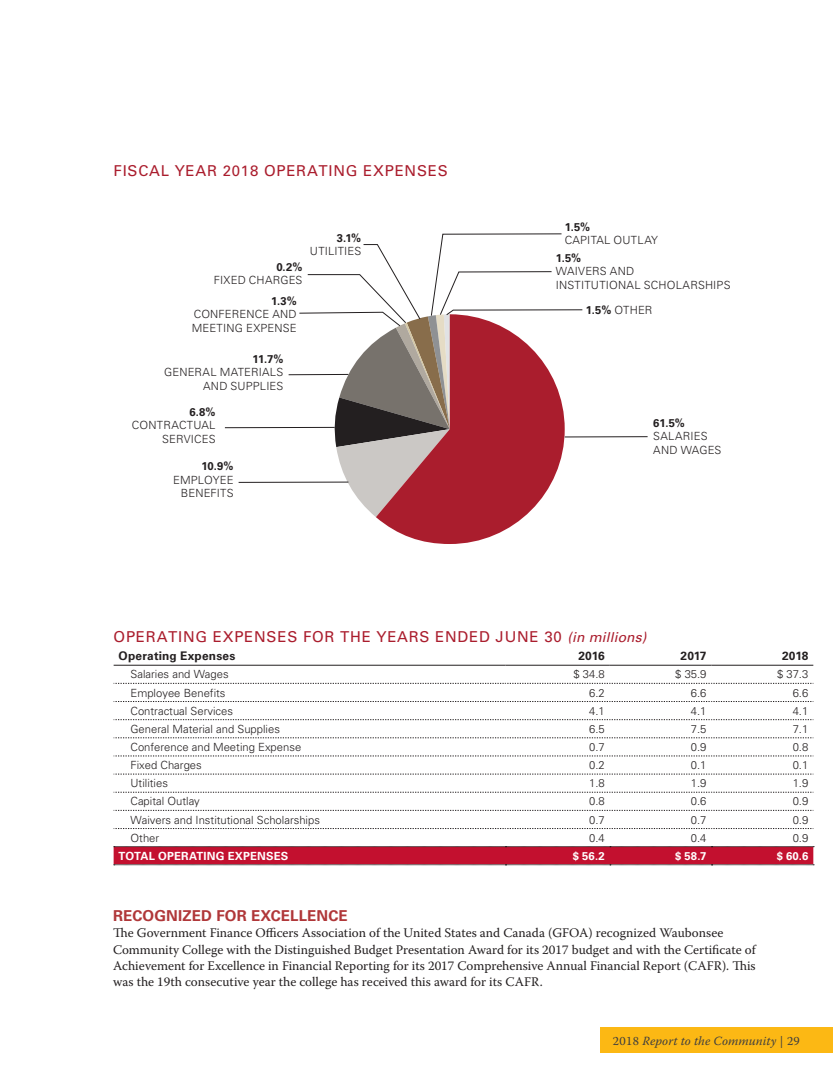
<style>
.page{position:relative;width:833px;height:1080px;background:#fff}
.page>*{position:absolute;margin:0;border:0;box-sizing:border-box;transform-origin:0 0}
.t1{font:15px "Univers LT Std";letter-spacing:.05em;color:#aa1d2d}
.t2{font:700 15px "Univers LT Std";letter-spacing:.01em;color:#b03739}
.t3{font:13.12px/16.2px "Warnock Pro";color:#231f20}
.t4{font:italic 12.5px "Warnock Pro";letter-spacing:.01em;color:#3e3e3f}
.t5{font:700 11.88px "Univers LT Std";letter-spacing:.015em;color:#231f20}
.t6{font:300 11.25px/13.5px "Univers LT Std";color:#231f20;text-align:right}
.t7{font:700 11.25px "Univers LT Std";color:#231f20}
.t8{font:700 11.25px "Univers LT Std";letter-spacing:.015em;color:#fff}
.t9{font:300 11.25px/13.5px "Univers LT Std";letter-spacing:.02em;color:#231f20}
.t10{font:300 11.25px "Univers LT Std";letter-spacing:.025em;color:#231f20}
.s1{font-weight:700}
.s2{font-style:italic;font-size:13.75px}
.s3{font-style:normal}
</style>
<div class="page">
<div style="left:600px;top:1028px;width:232px;height:25px;background:#fcb814"></div>
<svg style="left:114px;top:683px;width:699px;height:1px"></svg>
<svg style="left:114px;top:701px;width:699px;height:1px"></svg>
<svg style="left:114px;top:719px;width:699px;height:1px"></svg>
<svg style="left:114px;top:738px;width:699px;height:1px"></svg>
<svg style="left:114px;top:756px;width:699px;height:1px"></svg>
<svg style="left:114px;top:774px;width:699px;height:1px"></svg>
<svg style="left:114px;top:792px;width:699px;height:1px"></svg>
<svg style="left:114px;top:810px;width:699px;height:1px"></svg>
<svg style="left:114px;top:828px;width:699px;height:1px"></svg>
<hr style="left:114px;top:665px;width:391px;height:1px;background:#231f20">
<hr style="left:505px;top:665px;width:104px;height:1px;background:#231f20">
<hr style="left:609px;top:665px;width:102px;height:1px;background:#231f20">
<hr style="left:711px;top:665px;width:102px;height:1px;background:#231f20">
<svg style="left:114px;top:846px;width:700px;height:20px;background:#bc223c"></svg>
<svg style="left:376px;top:517px;width:148px;height:27px;fill:#aa1d2d"></svg>
<hr style="left:564px;top:436px;width:83px;height:1px;background:#231f20">
<svg style="left:299px;top:233px;width:284px;height:284px"></svg>
<hr style="left:288px;top:374px;width:60px;height:1px;background:#231f20">
<hr style="left:225px;top:427px;width:110px;height:1px;background:#231f20">
<hr style="left:238px;top:482px;width:110px;height:1px;background:#231f20">
<h1 class="t1" style="left:114px;top:162px;width:335px">FISCAL YEAR 2018 OPERATING EXPENSES</h1>
<p class="t7" style="left:276px;top:260px;width:28px">0.2%</p>
<p class="t6" style="left:214px;top:274px;width:90px">FIXED CHARGES</p>
<p class="t7" style="left:271px;top:294px;width:27px">1.3%</p>
<p class="t6" style="left:192px;top:307px;width:106px;text-align:left">CONFERENCE AND<br>MEETING EXPENSE</p>
<p class="t7" style="left:252px;top:352px;width:32px">11.7%</p>
<p class="t6" style="left:164px;top:366px;width:120px">GENERAL MATERIALS<br>AND SUPPLIES</p>
<p class="t7" style="left:189px;top:405px;width:28px">6.8%</p>
<p class="t6" style="left:132px;top:418px;width:85px">CONTRACTUAL<br>SERVICES</p>
<p class="t7" style="left:201px;top:460px;width:33px">10.9%</p>
<p class="t6" style="left:173px;top:473px;width:62px">EMPLOYEE<br>BENEFITS</p>
<p class="t7" style="left:337px;top:231px;width:26px">3.1%</p>
<p class="t6" style="left:310px;top:244px;width:53px">UTILITIES</p>
<p class="t7" style="left:564px;top:220px;width:27px">1.5%</p>
<p class="t10" style="left:564px;top:234px;width:95px">CAPITAL OUTLAY</p>
<p class="t7" style="left:556px;top:251px;width:27px">1.5%</p>
<p class="t9" style="left:556px;top:265px;width:176px">WAIVERS AND<br>INSTITUTIONAL SCHOLARSHIPS</p>
<p class="t6" style="left:586px;top:303px;width:68px"><span class="s1">1.5%</span> OTHER</p>
<p class="t7" style="left:653px;top:416px;width:33px">61.5%</p>
<p class="t6" style="left:653px;top:430px;width:70px;text-align:left">SALARIES<br>AND WAGES</p>
<h1 class="t1" style="left:114px;top:627px;width:534px">OPERATING EXPENSES FOR THE YEARS ENDED JUNE 30 <span class="s2">(in millions)</span></h1>
<p class="t5" style="left:119px;top:649px;width:118px">Operating Expenses</p>
<p class="t5" style="left:578px;top:649px;width:28px">2016</p>
<p class="t5" style="left:680px;top:649px;width:27px">2017</p>
<p class="t5" style="left:782px;top:649px;width:28px">2018</p>
<p class="t6" style="left:130px;top:668px;width:100px">Salaries and Wages</p>
<p class="t6" style="left:573px;top:668px;width:33px">$ 34.8</p>
<p class="t6" style="left:675px;top:668px;width:33px">$ 35.9</p>
<p class="t6" style="left:777px;top:668px;width:33px">$ 37.3</p>
<p class="t6" style="left:130px;top:686px;width:97px">Employee Benefits</p>
<p class="t6" style="left:589px;top:686px;width:17px">6.2</p>
<p class="t6" style="left:691px;top:686px;width:17px">6.6</p>
<p class="t6" style="left:792px;top:686px;width:17px">6.6</p>
<p class="t6" style="left:130px;top:704px;width:104px">Contractual Services</p>
<p class="t6" style="left:589px;top:704px;width:17px">4.1</p>
<p class="t6" style="left:691px;top:704px;width:17px">4.1</p>
<p class="t6" style="left:792px;top:704px;width:17px">4.1</p>
<p class="t6" style="left:130px;top:722px;width:151px">General Material and Supplies</p>
<p class="t6" style="left:589px;top:722px;width:17px">6.5</p>
<p class="t6" style="left:691px;top:722px;width:17px">7.5</p>
<p class="t6" style="left:792px;top:722px;width:17px">7.1</p>
<p class="t6" style="left:130px;top:740px;width:172px">Conference and Meeting Expense</p>
<p class="t6" style="left:589px;top:740px;width:17px">0.7</p>
<p class="t6" style="left:691px;top:740px;width:17px">0.9</p>
<p class="t6" style="left:792px;top:740px;width:17px">0.8</p>
<p class="t6" style="left:130px;top:758px;width:73px">Fixed Charges</p>
<p class="t6" style="left:589px;top:758px;width:17px">0.2</p>
<p class="t6" style="left:691px;top:758px;width:17px">0.1</p>
<p class="t6" style="left:792px;top:758px;width:17px">0.1</p>
<p class="t6" style="left:130px;top:777px;width:39px">Utilities</p>
<p class="t6" style="left:589px;top:777px;width:17px">1.8</p>
<p class="t6" style="left:691px;top:777px;width:17px">1.9</p>
<p class="t6" style="left:792px;top:777px;width:17px">1.9</p>
<p class="t6" style="left:130px;top:795px;width:71px">Capital Outlay</p>
<p class="t6" style="left:589px;top:795px;width:17px">0.8</p>
<p class="t6" style="left:691px;top:795px;width:17px">0.6</p>
<p class="t6" style="left:792px;top:795px;width:17px">0.9</p>
<p class="t6" style="left:130px;top:813px;width:191px">Waivers and Institutional Scholarships</p>
<p class="t6" style="left:589px;top:813px;width:17px">0.7</p>
<p class="t6" style="left:691px;top:813px;width:17px">0.7</p>
<p class="t6" style="left:792px;top:813px;width:17px">0.9</p>
<p class="t6" style="left:130px;top:831px;width:30px">Other</p>
<p class="t6" style="left:589px;top:831px;width:17px">0.4</p>
<p class="t6" style="left:691px;top:831px;width:17px">0.4</p>
<p class="t6" style="left:792px;top:831px;width:17px">0.9</p>
<p class="t8" style="left:119px;top:849px;width:171px">TOTAL OPERATING EXPENSES</p>
<p class="t8" style="left:572px;top:849px;width:33px">$ 56.2</p>
<p class="t8" style="left:675px;top:849px;width:33px">$ 58.7</p>
<p class="t8" style="left:776px;top:849px;width:33px">$ 60.6</p>
<h1 class="t2" style="left:113px;top:907px;width:236px">RECOGNIZED FOR EXCELLENCE</h1>
<p class="t3" style="left:113px;top:925px;width:644px">The Government Finance Officers Association of the United States and Canada (GFOA) recognized Waubonsee Community College with the Distinguished Budget Presentation Award for its 2017 budget and with the Certificate of Achievement for Excellence in Financial Reporting for its 2017 Comprehensive Annual Financial Report (CAFR). This was the 19th consecutive year the college has received this award for its CAFR.</p>
<p class="t4" style="left:613px;top:1033px;width:188px"><span class="s3">2018</span> Report to the Community <span class="s3">| 29</span></p>
</div>
